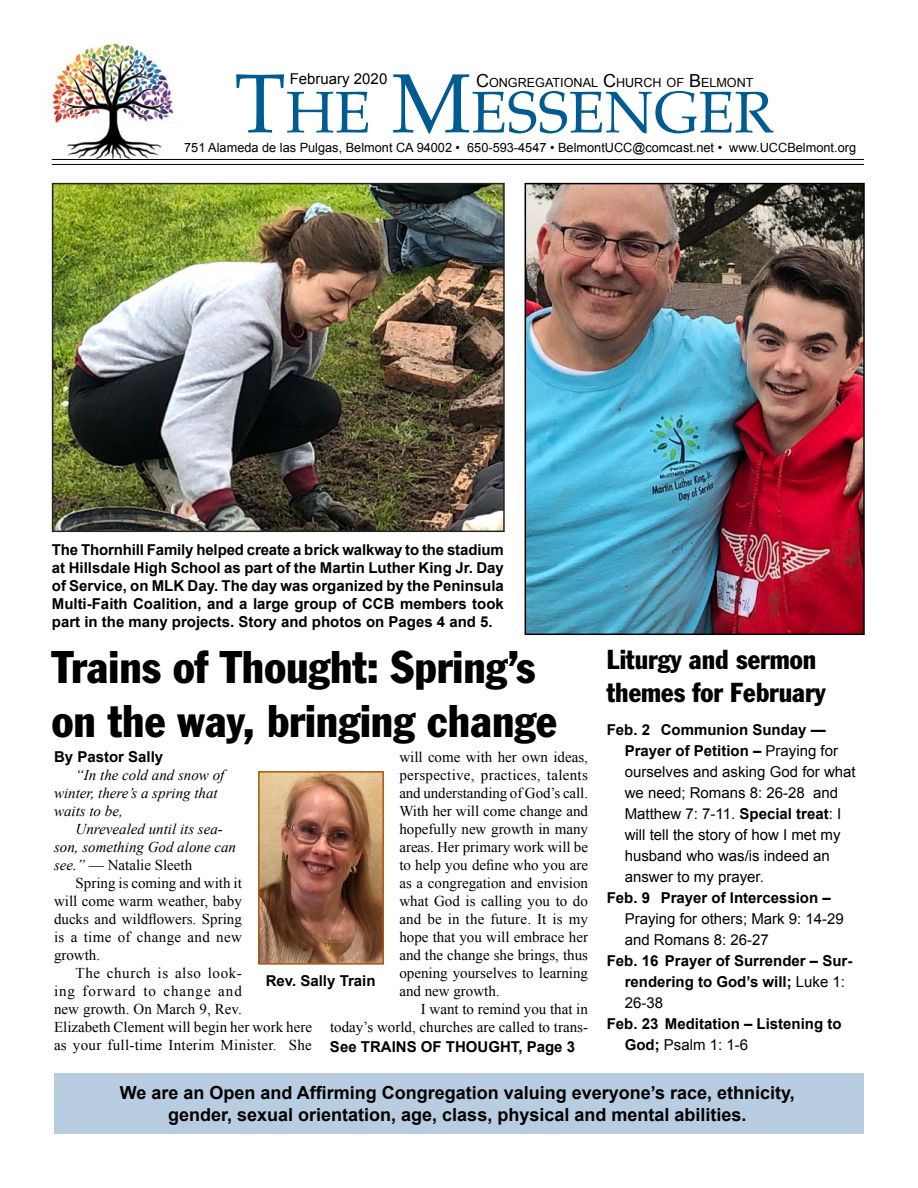
<style>
.page{position:relative;width:918px;height:1188px;background:#fff}
.page>*{position:absolute;margin:0;border:0;box-sizing:border-box;transform-origin:0 0}
.t1{font:58.8px "Palatino";color:#005c90}
.t2{font:condensed 45px/54px "Franklin Gothic";color:#000}
.t3{font:condensed 27px/32.4px "Franklin Gothic";color:#000}
.t4{font:700 18px/21.6px "Arial";color:#000;text-align:center}
.t5{font:15px/18px "Times New Roman";color:#000;text-align:justify}
.t6{font:700 15px/18px "Arial";color:#000}
.t7{font:15px/21px "Arial";color:#000}
.t8{font:15px/18px "Times New Roman";letter-spacing:.02em;color:#000}
.t9{font:italic 15px/18px "Times New Roman";color:#000}
.t10{font:12.75px "Arial";color:#000}
.t11{font:12.6px "Arial";color:#000}
.s1{font-size:18px}
.s2{font-size:84px}
.s3{font-style:normal}
.s4{font-weight:700}
.s5{font-weight:400}
</style>
<div class="page">
<img style="left:51px;top:43px;width:123px;height:117px">
<div style="left:54px;top:1073px;width:810px;height:61px;background:#b9cde2"></div>
<hr style="left:52px;top:159px;width:812px;height:1px;background:#000">
<hr style="left:52px;top:164px;width:812px;height:1px;background:#000">
<img style="left:261px;top:774px;width:120px;height:188px">
<div style="left:258px;top:771px;width:126px;height:194px;border:2px solid #ab5814"></div>
<img style="left:528px;top:186px;width:334px;height:446px">
<div style="left:525px;top:183px;width:340px;height:452px;border:2px solid #000"></div>
<img style="left:55px;top:186px;width:447px;height:343px">
<div style="left:52px;top:183px;width:453px;height:349px;border:2px solid #252525"></div>
<p class="t11" style="left:476px;top:74px;width:279px"><span class="s1">C</span>ONGREGATIONAL <span class="s1">C</span>HURCH OF <span class="s1">B</span>ELMONT</p>
<p class="t7" style="left:290px;top:69px;width:99px">February 2020</p>
<h1 class="t1" style="left:234px;top:64px;width:541px"><span class="s2">T</span>HE <span class="s2">M</span>ESSENGER</h1>
<p class="t10" style="left:184px;top:139px;width:673px">751 Alameda de las Pulgas, Belmont CA 94002 • 650-593-4547 • BelmontUCC@comcast.net • www.UCCBelmont.org</p>
<p class="t6" style="left:52px;top:541px;width:454px;text-align:justify">The Thornhill Family helped create a brick walkway to the stadium at Hillsdale High School as part of the Martin Luther King Jr. Day of Service, on MLK Day. The day was organized by the Peninsula Multi-Faith Coalition, and a large group of CCB members took part in the many projects. Story and photos on Pages 4 and 5.</p>
<h2 class="t2" style="left:52px;top:640px;width:507px">Trains of Thought: Spring’s on the way, bringing change</h2>
<p class="t6" style="left:54px;top:748px;width:111px">By Pastor Sally</p>
<p class="t9" style="left:54px;top:766px;width:172px;text-indent:22px">“In the cold and snow of winter, there’s a spring that waits to be,</p>
<p class="t9" style="left:54px;top:820px;width:184px;text-indent:22px">Unrevealed until its sea&shy;son, something God alone can see.” <span class="s3">— Natalie Sleeth</span></p>
<p class="t5" style="left:54px;top:874px;width:189px;text-indent:22px">Spring is coming and with it will come warm weather, baby ducks and wildflowers. Spring is a time of change and new growth.</p>
<p class="t8" style="left:54px;top:964px;width:260px;text-indent:22px">The church is also look-<br>ing forward to change and<br>new growth. On March 9, Rev.<br>Elizabeth Clement will begin her work here as your full-time Interim Minister. She</p>
<p class="t5" style="left:399px;top:747px;width:190px">will come with her own ideas, perspective, practices, talents and understanding of God’s call.<br>With her will come change and hopefully new growth in many areas. Her primary work will be to help you define who you are as a congregation and envision what God is calling you to do and be in the future. It is my hope that you will embrace her and the change she brings, thus opening yourselves to learning and new growth.</p>
<p class="t5" style="left:330px;top:999px;width:260px;text-align:right">I want to remind you that in<br>today’s world, churches are called to trans-</p>
<p class="t6" style="left:266px;top:972px;width:111px">Rev. Sally Train</p>
<p class="t6" style="left:330px;top:1039px;width:247px">See TRAINS OF THOUGHT, Page 3</p>
<h3 class="t3" style="left:607px;top:644px;width:220px">Liturgy and sermon themes for February</h3>
<p class="t7" style="left:625px;top:719px;width:232px;text-indent:-18px"><span class="s4">Feb. 2 Communion Sunday —<br>Prayer of Petition –</span> Praying for ourselves and asking God for what we need; Romans 8: 26-28 and<br>Matthew 7: 7-11. <span class="s4">Special treat</span>: I will tell the story of how I met my husband who was/is indeed an answer to my prayer.</p>
<p class="t6" style="left:607px;top:889px;width:226px">Feb. 9 Prayer of Intercession –</p>
<p class="t7" style="left:625px;top:908px;width:221px">Praying for others; Mark 9: 14-29 and Romans 8: 26-27</p>
<p class="t6" style="left:625px;top:950px;width:229px;line-height:21px;text-indent:-18px">Feb. 16 Prayer of Surrender – Sur&shy;rendering to God’s will; <span class="s5">Luke 1:<br>26-38</span></p>
<p class="t6" style="left:625px;top:1013px;width:218px;line-height:21px;text-indent:-18px">Feb. 23 Meditation – Listening to<br>God; <span class="s5">Psalm 1: 1-6</span></p>
<p class="t4" style="left:120px;top:1083px;width:677px">We are an Open and Affirming Congregation valuing everyone’s race, ethnicity, gender, sexual orientation, age, class, physical and mental abilities.</p>
</div>
